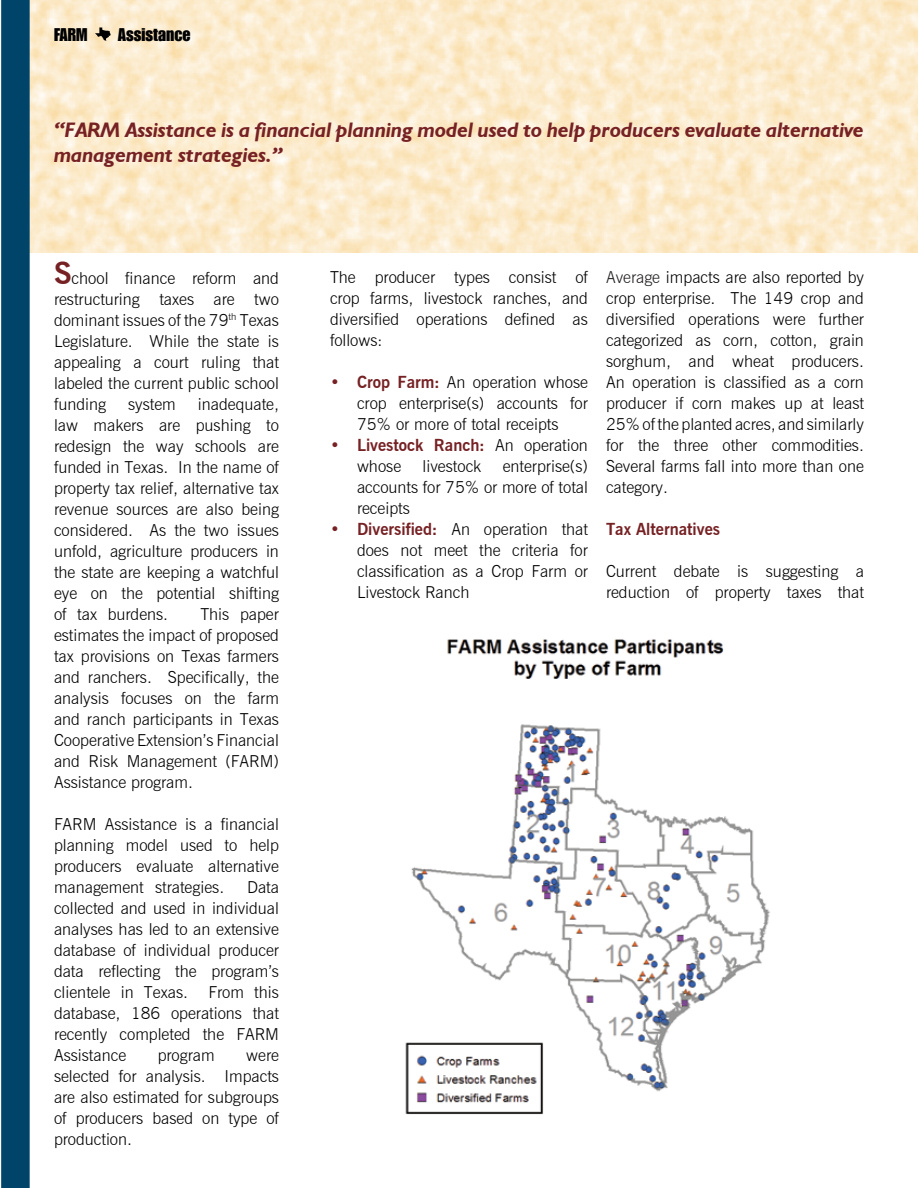
<style>
.page{position:relative;width:918px;height:1188px;background:#fff}
.page>*{position:absolute;margin:0;border:0;box-sizing:border-box;transform-origin:0 0}
.t1{font:italic 700 21px/25.2px "Humanist 521 BT";color:#762124}
.t2{font:18px "Impact";color:#000}
.t3{font:300 16.5px/21px "News Gothic BT";color:#000;text-align:justify}
.t4{font:700 16.5px "News Gothic BT";color:#762124}
.s1{color:#762123}
.s2{font-weight:700;font-size:30px;color:#762124}
.s3{font-weight:700;color:#762124}
.s4{color:#221f20}
</style>
<div class="page">
<img style="left:30px;top:0;width:888px;height:253px">
<div style="left:2px;top:0;width:27px;height:1188px;background:#00446a"></div>
<div style="left:1px;top:0;width:29px;height:1188px;border:2px solid #00446a"></div>
<svg style="left:95px;top:27px;width:16px;height:14px"></svg>
<hr style="left:917px;top:0;width:1px;height:252px;background:#ffc">
<img style="left:405px;top:639px;width:365px;height:476px">
<p class="t2" style="left:54px;top:24px;width:35px">FARM</p>
<p class="t2" style="left:118px;top:24px;width:74px">Assistance</p>
<p class="t1" style="left:54px;top:117px;width:811px">“FARM Assistance is a financial planning model used to help producers evaluate alternative management strategies.<span class="s1">”</span></p>
<p class="t3" style="left:54px;top:267px;width:226px"><span class="s2">S</span>chool finance reform and restructuring taxes are two dominant issues of the 79<sup>th</sup> Texas Legislature. While the state is appealing a court ruling that labeled the current public school funding</p>
<p class="t3" style="left:54px;top:393px;width:227px;text-indent:144px">inadequate, law makers are pushing to redesign the way schools are funded in Texas. In the name of property tax relief, alternative tax revenue sources are also being considered. As the two issues unfold, agriculture producers in the state are keeping a watchful eye on the potential shifting of tax burdens.</p>
<p class="t3" style="left:128px;top:393px;width:49px">system</p>
<p class="t3" style="left:54px;top:603px;width:227px;text-indent:146px">This paper estimates the impact of proposed tax provisions on Texas farmers and ranchers. Specifically, the analysis focuses on the farm and ranch participants in Texas Cooperative Extension’s Financial and Risk Management (FARM)<br>Assistance program.</p>
<p class="t3" style="left:54px;top:813px;width:226px">FARM Assistance is a financial planning model used to help producers evaluate alternative management strategies.</p>
<p class="t3" style="left:54px;top:876px;width:226px;text-indent:193px">Data collected and used in individual analyses has led to an extensive database of individual producer data reflecting the program’s clientele in Texas. From this database, 186 operations that recently completed the FARM Assistance</p>
<p class="t3" style="left:158px;top:1044px;width:59px">program</p>
<p class="t3" style="left:54px;top:1044px;width:226px;text-indent:192px">were selected for analysis. Impacts are also estimated for subgroups of producers based on type of production.</p>
<p class="t3" style="left:330px;top:266px;width:259px">The producer types consist of crop farms, livestock ranches, and diversified operations defined as follows:</p>
<p class="t3" style="left:357px;top:371px;width:233px;text-align:left"><span class="s3">Crop Farm:</span> An operation whose crop enterprise(s) accounts for<br>75% or more of total receipts<br><span class="s3">Livestock Ranch:</span> An operation whose</p>
<p class="t4" style="left:330px;top:372px;width:11px">•</p>
<p class="t4" style="left:330px;top:435px;width:11px">•</p>
<p class="t3" style="left:357px;top:455px;width:233px;text-align:left;text-indent:146px">enterprise(s) accounts for 75% or more of total receipts<br><span class="s3">Diversified:</span> An operation that does not meet the criteria for classification as a Crop Farm or<br>Livestock Ranch</p>
<p class="t3" style="left:423px;top:455px;width:60px">livestock</p>
<p class="t4" style="left:330px;top:519px;width:11px">•</p>
<p class="t3" style="left:606px;top:266px;width:260px"><span class="s4">Average</span> impacts are also reported by crop enterprise. The 149 crop and diversified operations were further categorized as corn, cotton, grain sorghum, and wheat producers.<br>An operation is classified as a corn producer if corn makes up at least 25% of the planted acres, and similarly for the three other commodities.<br>Several farms fall into more than one category.</p>
<p class="t4" style="left:606px;top:519px;width:116px">Tax Alternatives</p>
<p class="t3" style="left:606px;top:560px;width:259px">Current debate is suggesting a reduction of property taxes that</p>
</div>
